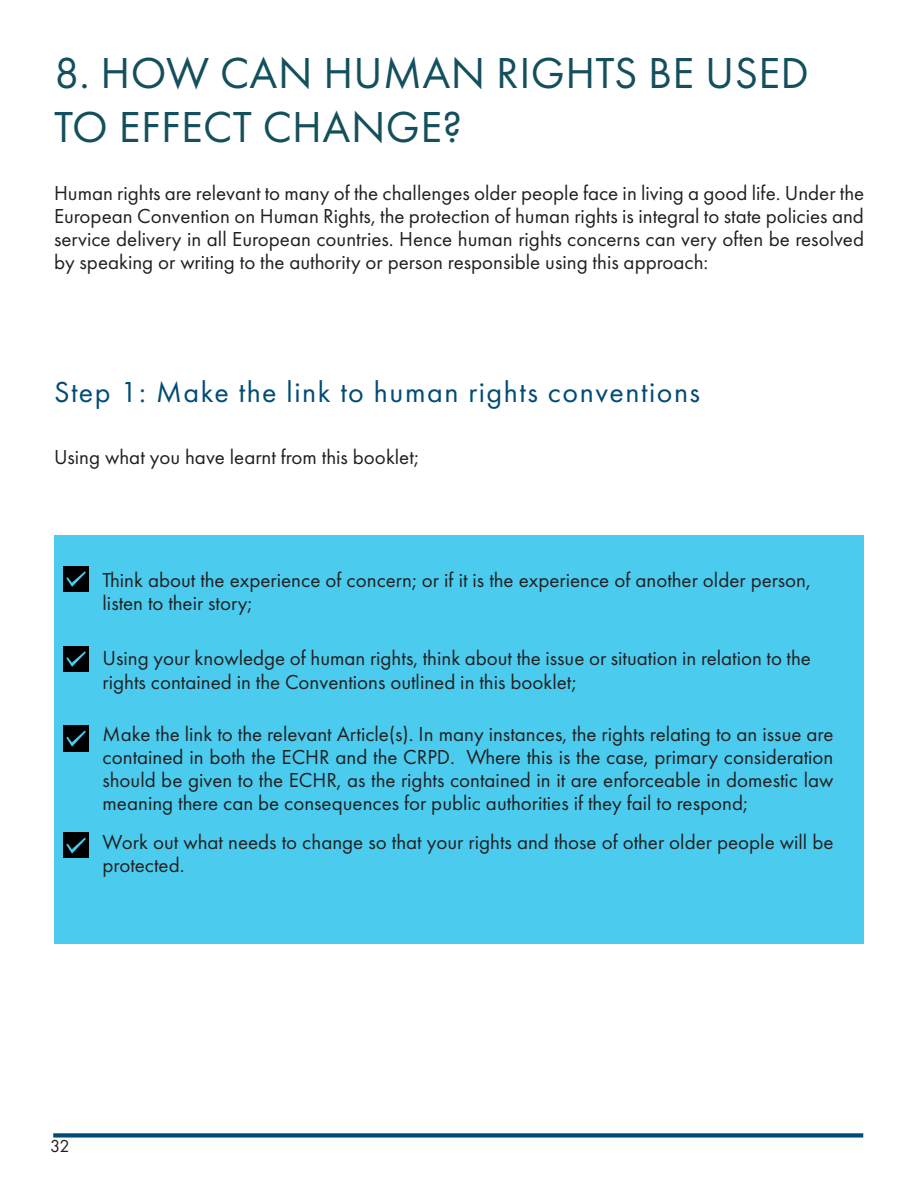
<style>
.page{position:relative;width:918px;height:1188px;background:#fff}
.page>*{position:absolute;margin:0;border:0;box-sizing:border-box;transform-origin:0 0}
.t1{font:45px/54px "Futura PT";letter-spacing:.01em;color:#134f5c}
.Heading_3{font:30px "Futura PT";letter-spacing:.05em;color:#014b76}
.t2{font:21px/23.1px "Futura PT";color:#231f20}
.t3{font:18px "Futura PT";color:#231f20}
</style>
<div class="page">
<div style="left:54px;top:536px;width:810px;height:408px;background:#4bccee"></div>
<img style="left:63px;top:566px;width:25px;height:26px">
<img style="left:63px;top:646px;width:25px;height:26px">
<img style="left:63px;top:726px;width:25px;height:25px">
<img style="left:63px;top:833px;width:25px;height:25px">
<div style="left:53px;top:1133px;width:810px;height:5px;background:#014b76"></div>
<p class="t1" style="left:54px;top:45px;width:757px">8. HOW CAN HUMAN RIGHTS BE USED<br>TO EFFECT CHANGE?</p>
<p class="t2" style="left:54px;top:181px;width:812px;text-align:justify">Human rights are relevant to many of the challenges older people face in living a good life. Under the European Convention on Human Rights, the protection of human rights is integral to state policies and service delivery in all European countries. Hence human rights concerns can very often be resolved by speaking or writing to the authority or person responsible using this approach:</p>
<p class="Heading_3" style="left:54px;top:375px;width:648px">Step 1: Make the link to human rights conventions</p>
<p class="t2" style="left:54px;top:445px;width:367px">Using what you have learnt from this booklet;</p>
<p class="t2" style="left:103px;top:568px;width:710px">Think about the experience of concern; or if it is the experience of another older person, listen to their story;</p>
<p class="t2" style="left:103px;top:647px;width:710px">Using your knowledge of human rights, think about the issue or situation in relation to the rights contained in the Conventions outlined in this booklet;</p>
<p class="t2" style="left:103px;top:723px;width:732px;text-align:justify">Make the link to the relevant Article(s). In many instances, the rights relating to an issue are contained in both the ECHR and the CRPD. Where this is the case, primary consideration should be given to the ECHR, as the rights contained in it are enforceable in domestic law meaning there can be consequences for public authorities if they fail to respond;</p>
<p class="t2" style="left:103px;top:830px;width:732px">Work out what needs to change so that your rights and those of other older people will be protected.</p>
<p class="t3" style="left:50px;top:1135px;width:21px">32</p>
</div>
